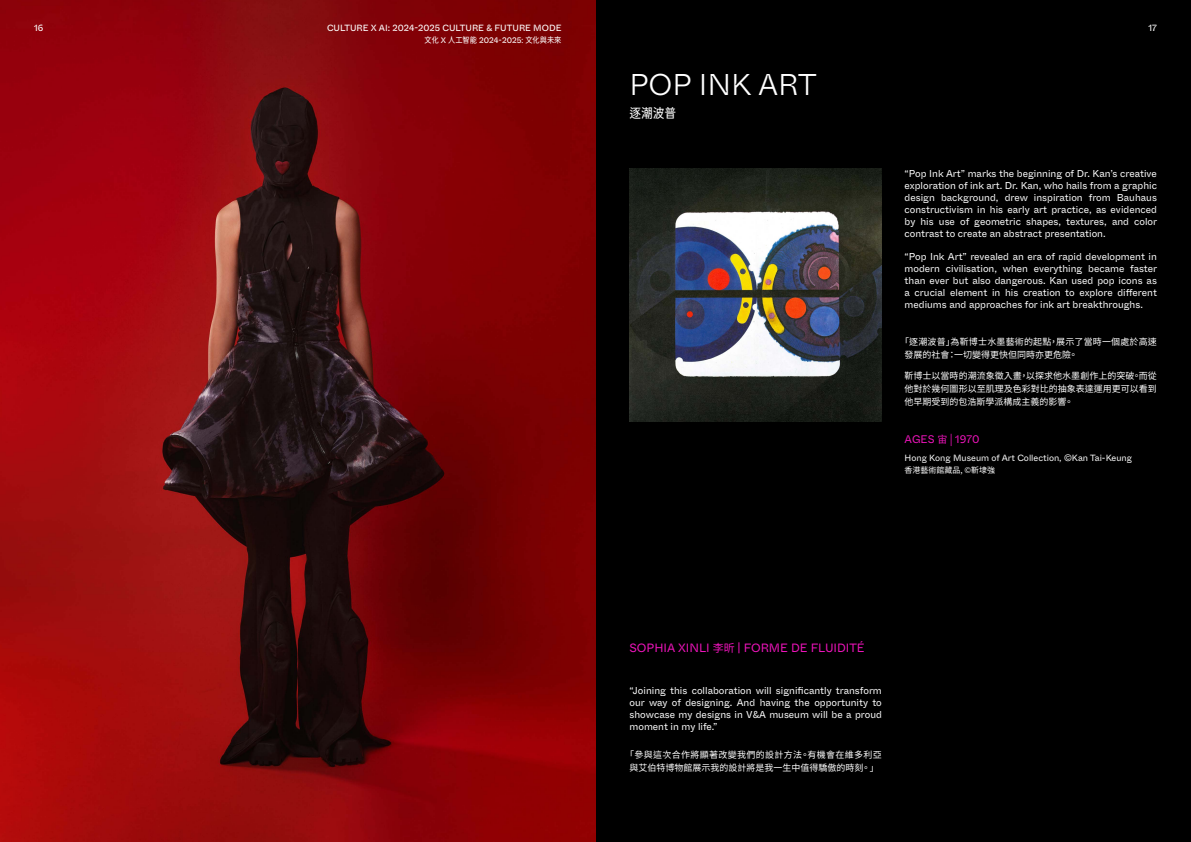
<style>
.page{position:relative;width:1191px;height:842px;background:#fff}
.page>*{position:absolute;margin:0;border:0;box-sizing:border-box;transform-origin:0 0}
.t1{font:300 30px "ABC Whyte Inktrap Edu";color:#fff}
.t2{font:condensed 13px "Glow Sans TC";color:#fff}
.t3{font:12px "ABC Whyte Inktrap Edu";color:#ed14ba}
.t4{font:11px "ABC Whyte Inktrap Edu";color:#ed14ba}
.t5{font:10px/12px "ABC Whyte Inktrap Edu";color:#fff;text-align:justify}
.t6{font:9px/13px "Noto Sans TC";color:#fff;text-align:justify}
.t7{font:9px/13px "Noto Sans TC";letter-spacing:.02em;color:#fff}
.t8{font:9px "ABC Whyte Inktrap Edu";color:#fff}
.t9{font:9px "ABC Whyte Inktrap Edu";color:#fff}
.t10{font:condensed 8px "Glow Sans TC";color:#fff}
.t11{font:8px "Noto Sans TC";color:#fff}
.s1{font-family:"ABC Whyte Inktrap Edu";font-stretch:normal}
.s2{font-family:"Noto Sans TC";font-size:10px}
.s3{font-family:"Noto Sans TC"}
.s4{font-family:"Noto Sans TC";font-size:11px}
</style>
<div class="page">
<div style="left:595px;top:0;width:596px;height:842px;background:#000"></div>
<img style="left:0;top:0;width:595px;height:842px">
<img style="left:629px;top:169px;width:253px;height:252px">
<p class="t9" style="left:34px;top:22px;width:11px">16</p>
<p class="t9" style="left:327px;top:22px;width:236px">CULTURE X AI: 2024-2025 CULTURE &amp; FUTURE MODE</p>
<p class="t9" style="left:1148px;top:22px;width:10px">17</p>
<p class="t10" style="left:424px;top:35px;width:138px">文化 <span class="s1">X</span> 人工智能 <span class="s1">2024-2025</span>: 文化與未來</p>
<h1 class="t1" style="left:629px;top:66px;width:189px">POP INK ART</h1>
<h2 class="t2" style="left:629px;top:105px;width:48px">逐潮波普</h2>
<p class="t5" style="left:904px;top:167px;width:254px">“Pop Ink Art” marks the beginning of Dr. Kan’s creative exploration of ink art. Dr. Kan, who hails from a graphic design background, drew inspiration from Bauhaus constructivism in his early art practice, as evidenced by his use of geometric shapes, textures, and color contrast to create an abstract presentation.</p>
<p class="t5" style="left:904px;top:251px;width:254px">“Pop Ink Art” revealed an era of rapid development in modern civilisation, when everything became faster than ever but also dangerous. Kan used pop icons as a crucial element in his creation to explore different mediums and approaches for ink art breakthroughs.</p>
<p class="t7" style="left:904px;top:335px;width:254px;text-indent:-4px">「逐潮波普」為靳博士水墨藝術的起點，展示了當時一個處於高速發展的社會：一切變得更快但同時亦更危險。</p>
<p class="t6" style="left:904px;top:370px;width:254px">靳博士以當時的潮流象徵入畫，以探求他水墨創作上的突破。而從他對於幾何圖形以至肌理及色彩對比的抽象表達運用更可以看到他早期受到的包浩斯學派構成主義的影響。</p>
<p class="t4" style="left:904px;top:432px;width:76px">AGES <span class="s2">宙</span> <span class="s3">|</span> 1970</p>
<p class="t8" style="left:904px;top:452px;width:229px">Hong Kong Museum of Art Collection, ©Kan Tai-Keung</p>
<p class="t11" style="left:904px;top:465px;width:92px">香港藝術館藏品, ©靳埭強</p>
<p class="t3" style="left:629px;top:640px;width:237px">SOPHIA XINLI <span class="s4">李昕</span> | FORME DE FLUIDITÉ</p>
<p class="t5" style="left:629px;top:684px;width:254px">“Joining this collaboration will significantly transform our way of designing. And having the opportunity to showcase my designs in V&amp;A museum will be a proud moment in my life.”</p>
<p class="t6" style="left:625px;top:748px;width:258px;text-align:center">「參與這次合作將顯著改變我們的設計方法。有機會在維多利亞與艾伯特博物館展示我的設計將是我一生中值得驕傲的時刻。 」</p>
</div>
